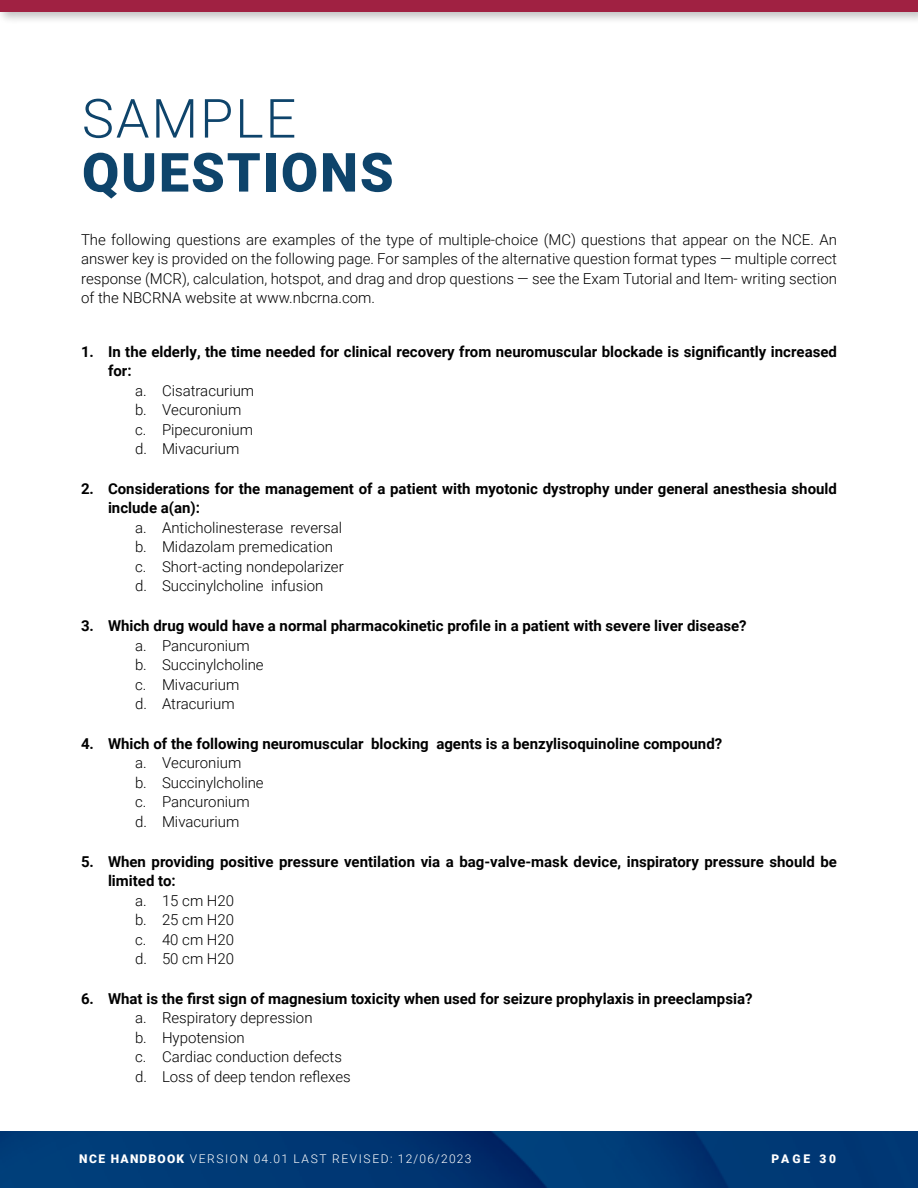
<style>
.page{position:relative;width:918px;height:1188px;background:#fff}
.page>*{position:absolute;margin:0;border:0;box-sizing:border-box;transform-origin:0 0}
.t1{font:900 54px "Roboto";letter-spacing:.035em;color:#0e446b}
.t2{font:300 54px "Roboto";letter-spacing:.035em;color:#0e446b}
.t3{font:300 15px/19.5px "Roboto";color:#000}
.t4{font:700 15px/19.5px "Roboto";color:#000}
.t5{font:300 12px "Roboto";letter-spacing:.135em;color:#fff}
.t6{font:900 12px "Roboto";letter-spacing:.25em;color:#fff}
.s1{font-weight:900}
</style>
<div class="page">
<img style="left:0;top:1132px;width:918px;height:56px">
<div style="left:0;top:0;width:918px;height:25px;background:#000;opacity:.25"></div>
<div style="left:0;top:0;width:918px;height:12px;background:#a02142"></div>
<h1 class="t2" style="left:82px;top:81px;width:216px">SAMPLE</h1>
<h1 class="t1" style="left:82px;top:135px;width:313px">QUESTIONS</h1>
<p class="t3" style="left:81px;top:229px;width:758px;text-align:justify">The following questions are examples of the type of multiple-choice (MC) questions that appear on the NCE. An answer key is provided on the following page. For samples of the alternative question format types — multiple correct response (MCR), calculation, hotspot, and drag and drop questions — see the Exam Tutorial and Item- writing section of the NBCRNA website at www.nbcrna.com.</p>
<p class="t4" style="left:108px;top:341px;width:731px;text-indent:-27px">1. In the elderly, the time needed for clinical recovery from neuromuscular blockade is significantly increased for:</p>
<p class="t3" style="left:135px;top:380px;width:121px">a. Cisatracurium b. Vecuronium c. Pipecuronium d. Mivacurium</p>
<p class="t4" style="left:108px;top:478px;width:730px;text-indent:-27px">2. Considerations for the management of a patient with myotonic dystrophy under general anesthesia should include a(an):</p>
<p class="t3" style="left:135px;top:517px;width:210px">a. Anticholinesterase reversal b. Midazolam premedication c. Short-acting nondepolarizer d. Succinylcholine infusion</p>
<p class="t4" style="left:81px;top:615px;width:667px">3. Which drug would have a normal pharmacokinetic profile in a patient with severe liver disease?</p>
<p class="t3" style="left:135px;top:635px;width:130px">a. Pancuronium b. Succinylcholine c. Mivacurium<br>d. Atracurium</p>
<p class="t4" style="left:81px;top:733px;width:643px">4. Which of the following neuromuscular blocking agents is a benzylisoquinoline compound?</p>
<p class="t3" style="left:135px;top:753px;width:130px">a. Vecuronium<br>b. Succinylcholine c. Pancuronium d. Mivacurium</p>
<p class="t4" style="left:108px;top:851px;width:730px;text-indent:-27px">5. When providing positive pressure ventilation via a bag-valve-mask device, inspiratory pressure should be limited to:</p>
<p class="t3" style="left:135px;top:890px;width:101px;text-align:justify">a. 15 cm H20 b. 25 cm H20 c. 40 cm H20 d. 50 cm H20</p>
<p class="t4" style="left:81px;top:988px;width:673px">6. What is the first sign of magnesium toxicity when used for seizure prophylaxis in preeclampsia?</p>
<p class="t3" style="left:135px;top:1008px;width:217px">a. Respiratory depression<br>b. Hypotension<br>c. Cardiac conduction defects d. Loss of deep tendon reflexes</p>
<p class="t5" style="left:79px;top:1150px;width:394px"><span class="s1">NCE HANDBOOK</span> VERSION 04.01 LAST REVISED: 12/06/2023</p>
<p class="t6" style="left:772px;top:1150px;width:66px">PAGE 30</p>
</div>
